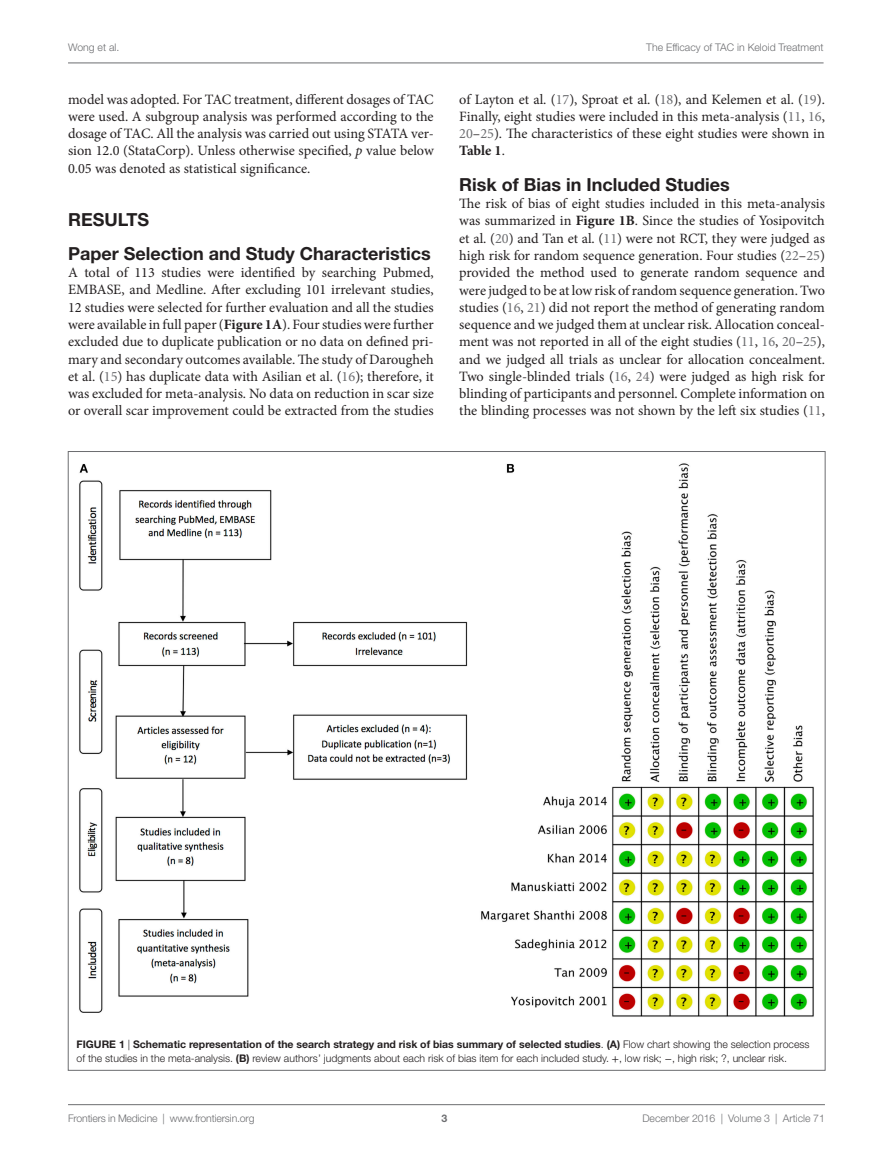
<style>
.page{position:relative;width:893px;height:1170px;background:#fff}
.page>*{position:absolute;margin:0;border:0;box-sizing:border-box;transform-origin:0 0}
.t1{font:700 18px/33.8px "Helvetica Neue LT Std";color:#231f20}
.t2{font:14.25px/17.2px "Minion Pro";color:#231f20;text-align:justify}
.t3{font:300 10.5px/14.2px "Helvetica Neue LT Std";color:#231f20}
.t4{font:300 10.5px "Helvetica Neue LT Std";color:#6c6d70}
.t5{font:700 10.5px "Helvetica Neue LT Std";color:#6c6d70}
.s1{font-style:italic}
.s2{font-weight:700}
.s3{color:#6c6d70}
.s4{font-family:"STIX General";font-weight:400}
</style>
<div class="page">
<img style="left:79px;top:463px;width:735px;height:554px">
<hr style="left:68px;top:1104px;width:757px;height:1px;background:#6c6d70">
<hr style="left:68px;top:63px;width:755px;height:1px;background:#6c6d70">
<p class="t4" style="left:68px;top:41px;width:53px">Wong et al.</p>
<p class="t4" style="left:646px;top:41px;width:179px">The Efficacy of TAC in Keloid Treatment</p>
<p class="t2" style="left:68px;top:90px;width:367px">model was adopted. For TAC treatment, different dosages of TAC were used. A subgroup analysis was performed according to the dosage of TAC. All the analysis was carried out using STATA ver&shy;sion 12.0 (StataCorp). Unless otherwise specified, <span class="s1">p</span> value below 0.05 was denoted as statistical significance.</p>
<p class="t1" style="left:68px;top:202px;width:13px">RES</p>
<p class="t1" style="left:68px;top:202px;width:364px;text-indent:36px">ULTS<br>Paper Selection and Study Characteristics</p>
<p class="t2" style="left:68px;top:264px;width:367px">A total of 113 studies were identified by searching Pubmed, EMBASE, and Medline. After excluding 101 irrelevant studies, 12 studies were selected for further evaluation and all the studies were available in full paper (<span class="s2">Figure 1A</span>). Four studies were further excluded due to duplicate publication or no data on defined pri&shy;mary and secondary outcomes available. The study of Darougheh et al. (<span class="s3">15</span>) has duplicate data with Asilian et al. (<span class="s3">16</span>); therefore, it was excluded for meta-analysis. No data on reduction in scar size or overall scar improvement could be extracted from the studies</p>
<p class="t2" style="left:459px;top:90px;width:367px">of Layton et al. (<span class="s3">17</span>), Sproat et al. (<span class="s3">18</span>), and Kelemen et al. (<span class="s3">19</span>).<br>Finally, eight studies were included in this meta-analysis (<span class="s3">11</span>, <span class="s3">16</span>, <span class="s3">20</span>–<span class="s3">25</span>). The characteristics of these eight studies were shown in <span class="s2">Table 1</span>.</p>
<p class="t1" style="left:459px;top:167px;width:272px">Risk of Bias in Included Studies</p>
<p class="t2" style="left:459px;top:195px;width:367px">The risk of bias of eight studies included in this meta-analysis was summarized in <span class="s2">Figure 1B</span>. Since the studies of Yosipovitch et al. (<span class="s3">20</span>) and Tan et al. (<span class="s3">11</span>) were not RCT, they were judged as high risk for random sequence generation. Four studies (<span class="s3">22</span>–<span class="s3">25</span>) provided the method used to generate random sequence and were judged to be at low risk of random sequence generation. Two studies (<span class="s3">16</span>, <span class="s3">21</span>) did not report the method of generating random sequence and we judged them at unclear risk. Allocation conceal&shy;ment was not reported in all of the eight studies (<span class="s3">11</span>, <span class="s3">16</span>, <span class="s3">20</span>–<span class="s3">25</span>), and we judged all trials as unclear for allocation concealment.<br>Two single-blinded trials (<span class="s3">16</span>, <span class="s3">24</span>) were judged as high risk for blinding of participants and personnel. Complete information on the blinding processes was not shown by the left six studies (<span class="s3">11</span>,</p>
<p class="t3" style="left:77px;top:1036px;width:734px"><span class="s2">FIG URE 1</span> | <span class="s2">Schematic representation of the search strategy and risk of bias summary of selected studies</span>. <span class="s2">(A)</span> Flow chart showing the selection process of the studies in the meta-analysis. <span class="s2">(B)</span> review authors’ judgments about each risk of bias item for each included study. <span class="s4">+</span>, low risk; <span class="s4">−</span>, high risk; ?, unclear risk.</p>
<p class="t4" style="left:68px;top:1111px;width:188px">Frontiers in Medicine | www.frontiersin.org</p>
<p class="t4" style="left:642px;top:1111px;width:184px">December 2016 | Volume 3 | Article 71</p>
<p class="t5" style="left:441px;top:1111px;width:7px">3</p>
</div>
